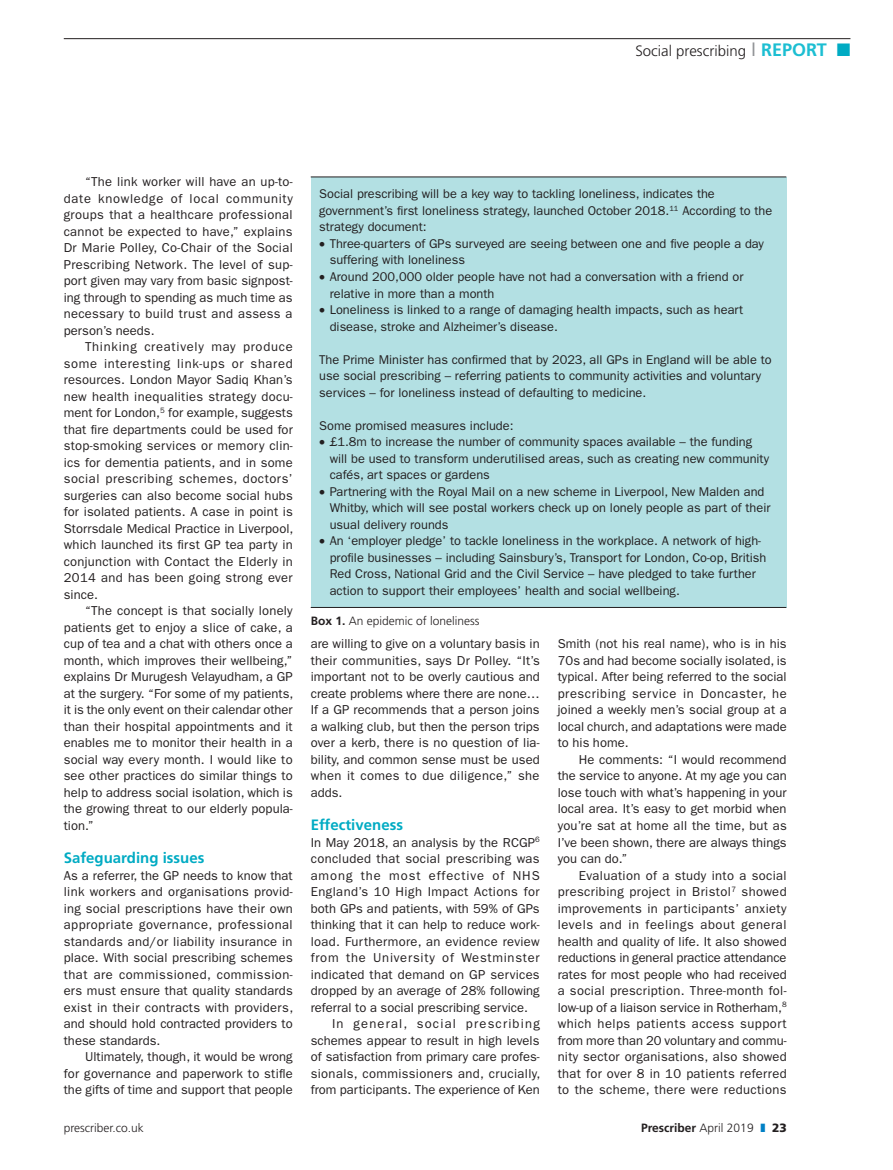
<style>
.page{position:relative;width:893px;height:1170px;background:#fff}
.page>*{position:absolute;margin:0;border:0;box-sizing:border-box;transform-origin:0 0}
.Heads_in_text_1{font:700 15px "Frutiger LT Std";color:#00abc3}
.t1{font:300 15px "Frutiger LT Std";color:#231f20}
.Body_copy{font:12.9px/16.5px "ITC Franklin Gothic Std";letter-spacing:.005em;color:#231f20;text-align:justify}
.Table_copy{font:12.75px/16.5px "ITC Franklin Gothic Std";color:#231f20}
.Picture_caption{font:300 12px "Frutiger LT Std";color:#231f20}
.t2{font:700 12px "Frutiger LT Std";color:#231f20}
.s1{font-weight:400;font-size:18px;color:#939598}
.s2{font-weight:700;font-size:18px;color:#1cbed2}
.s3{color:#00abc3}
.s4{font-weight:700}
.s5{font-weight:300}
.s6{color:#0080c5}
.s7{font-weight:900}
</style>
<div class="page">
<hr style="left:64px;top:38px;width:786px;height:1px;background:#231f20">
<div style="left:311px;top:177px;width:475px;height:430px;background:#b3e0e3"></div>
<hr style="left:311px;top:176px;width:475px;height:1px;background:#231f20">
<hr style="left:311px;top:607px;width:475px;height:1px;background:#231f20">
<p class="t1" style="left:635px;top:42px;width:216px">Social prescribing <span class="s1">l</span> <span class="s2">REPORT</span> <span class="s3">■</span></p>
<p class="Body_copy" style="left:64px;top:173px;width:231px;text-indent:21px">“The link worker will have an up-to&shy;date knowledge of local community groups that a healthcare professional cannot be expected to have,” explains Dr Marie Polley, Co-Chair of the Social Prescribing Network. The level of sup&shy;port given may vary from basic signpost&shy;ing through to spending as much time as necessary to build trust and assess a person’s needs.</p>
<p class="Body_copy" style="left:64px;top:338px;width:231px;text-indent:21px">Thinking creatively may produce some interesting link-ups or shared resources. London Mayor Sadiq Khan’s new health inequalities strategy docu&shy;ment for London,<sup>5</sup> for example, suggests that fire departments could be used for stop-smoking services or memory clin&shy;ics for dementia patients, and in some social prescribing schemes, doctors’ surgeries can also become social hubs for isolated patients. A case in point is Storrsdale Medical Practice in Liverpool, which launched its first GP tea party in conjunction with Contact the Elderly in 2014 and has been going strong ever since.</p>
<p class="Body_copy" style="left:64px;top:602px;width:231px;text-indent:21px">“The concept is that socially lonely patients get to enjoy a slice of cake, a cup of tea and a chat with others once a month, which improves their wellbeing,” explains Dr Murugesh Velayudham, a GP at the surgery. “For some of my patients, it is the only event on their calendar other than their hospital appointments and it enables me to monitor their health in a social way every month. I would like to see other practices do similar things to help to address social isolation, which is the growing threat to our elderly popula&shy;tion.”</p>
<p class="Heads_in_text_1" style="left:64px;top:848px;width:142px">Safeguarding issues</p>
<p class="Body_copy" style="left:64px;top:866px;width:231px">As a referrer, the GP needs to know that link workers and organisations provid&shy;ing social prescriptions have their own appropriate governance, professional standards and/or liability insurance in place. With social prescribing schemes that are commissioned, commission&shy;ers must ensure that quality standards exist in their contracts with providers, and should hold contracted providers to these standards.</p>
<p class="Body_copy" style="left:64px;top:1048px;width:230px;text-indent:21px">Ultimately, though, it would be wrong for governance and paperwork to stifle the gifts of time and support that people</p>
<p class="Table_copy" style="left:319px;top:186px;width:455px">Social prescribing will be a key way to tackling loneliness, indicates the government’s first loneliness strategy, launched October 2018.<sup>11</sup> According to the strategy document:</p>
<p class="Table_copy" style="left:330px;top:235px;width:436px;text-indent:-10px">• Three-quarters of GPs surveyed are seeing between one and five people a day suffering with loneliness</p>
<p class="Table_copy" style="left:330px;top:268px;width:415px;text-indent:-10px">• Around 200,000 older people have not had a conversation with a friend or relative in more than a month</p>
<p class="Table_copy" style="left:330px;top:301px;width:415px;text-indent:-10px">• Loneliness is linked to a range of damaging health impacts, such as heart disease, stroke and Alzheimer’s disease.</p>
<p class="Table_copy" style="left:319px;top:351px;width:454px">The Prime Minister has confirmed that by 2023, all GPs in England will be able to use social prescribing – referring patients to community activities and voluntary services – for loneliness instead of defaulting to medicine.</p>
<p class="Table_copy" style="left:319px;top:417px;width:196px">Some promised measures include:</p>
<p class="Table_copy" style="left:330px;top:433px;width:441px;text-indent:-10px">• £1.8m to increase the number of community spaces available – the funding will be used to transform underutilised areas, such as creating new community cafés, art spaces or gardens</p>
<p class="Table_copy" style="left:330px;top:483px;width:442px;text-indent:-10px">• Partnering with the Royal Mail on a new scheme in Liverpool, New Malden and<br>Whitby, which will see postal workers check up on lonely people as part of their usual delivery rounds</p>
<p class="Table_copy" style="left:330px;top:532px;width:438px;text-indent:-10px">• An ‘employer pledge’ to tackle loneliness in the workplace. A network of high&shy;profile businesses – including Sainsbury’s, Transport for London, Co-op, British Red Cross, National Grid and the Civil Service – have pledged to take further action to support their employees’ health and social wellbeing.</p>
<p class="Picture_caption" style="left:311px;top:613px;width:170px"><span class="s4">Box 1.</span> An epidemic of loneliness</p>
<p class="Body_copy" style="left:311px;top:635px;width:231px">are willing to give on a voluntary basis in their communities, says Dr Polley. “It’s important not to be overly cautious and create problems where there are none… If a GP recommends that a person joins a walking club, but then the person trips over a kerb, there is no question of lia&shy;bility, and common sense must be used when it comes to due diligence,” she adds.</p>
<p class="Heads_in_text_1" style="left:311px;top:815px;width:94px">Effectiveness</p>
<p class="Body_copy" style="left:311px;top:833px;width:230px">In May 2018, an analysis by the RCGP<sup>6 </sup>concluded that social prescribing was among the most effective of NHS England’s 10 High Impact Actions for both GPs and patients, with 59% of GPs thinking that it can help to reduce work&shy;load. Furthermore, an evidence review from the University of Westminster indicated that demand on GP services dropped by an average of 28% following referral to a social prescribing service.</p>
<p class="Body_copy" style="left:311px;top:1015px;width:231px;text-indent:21px">In general, social prescribing schemes appear to result in high levels of satisfaction from primary care profes&shy;sionals, commissioners and, crucially, from participants. The experience of Ken</p>
<p class="Body_copy" style="left:558px;top:635px;width:231px">Smith (not his real name), who is in his 70s and had become socially isolated, is typical. After being referred to the social prescribing service in Doncaster, he joined a weekly men’s social group at a local church, and adaptations were made to his home.</p>
<p class="Body_copy" style="left:558px;top:751px;width:231px;text-indent:21px">He comments: “I would recommend the service to anyone. At my age you can lose touch with what’s happening in your local area. It’s easy to get morbid when you’re sat at home all the time, but as I’ve been shown, there are always things you can do.”</p>
<p class="Body_copy" style="left:558px;top:866px;width:231px;text-indent:21px">Evaluation of a study into a social prescribing project in Bristol<sup>7</sup> showed improvements in participants’ anxiety levels and in feelings about general health and quality of life. It also showed reductions in general practice attendance rates for most people who had received a social prescription. Three-month fol&shy;low-up of a liaison service in Rotherham,<sup>8 </sup>which helps patients access support from more than 20 voluntary and commu&shy;nity sector organisations, also showed that for over 8 in 10 patients referred to the scheme, there were reductions</p>
<p class="Picture_caption" style="left:64px;top:1121px;width:82px">prescriber.co.uk</p>
<p class="t2" style="left:641px;top:1120px;width:147px">Prescriber <span class="s5">April 2019</span> <span class="s6">❚</span> <span class="s7">23</span></p>
</div>
